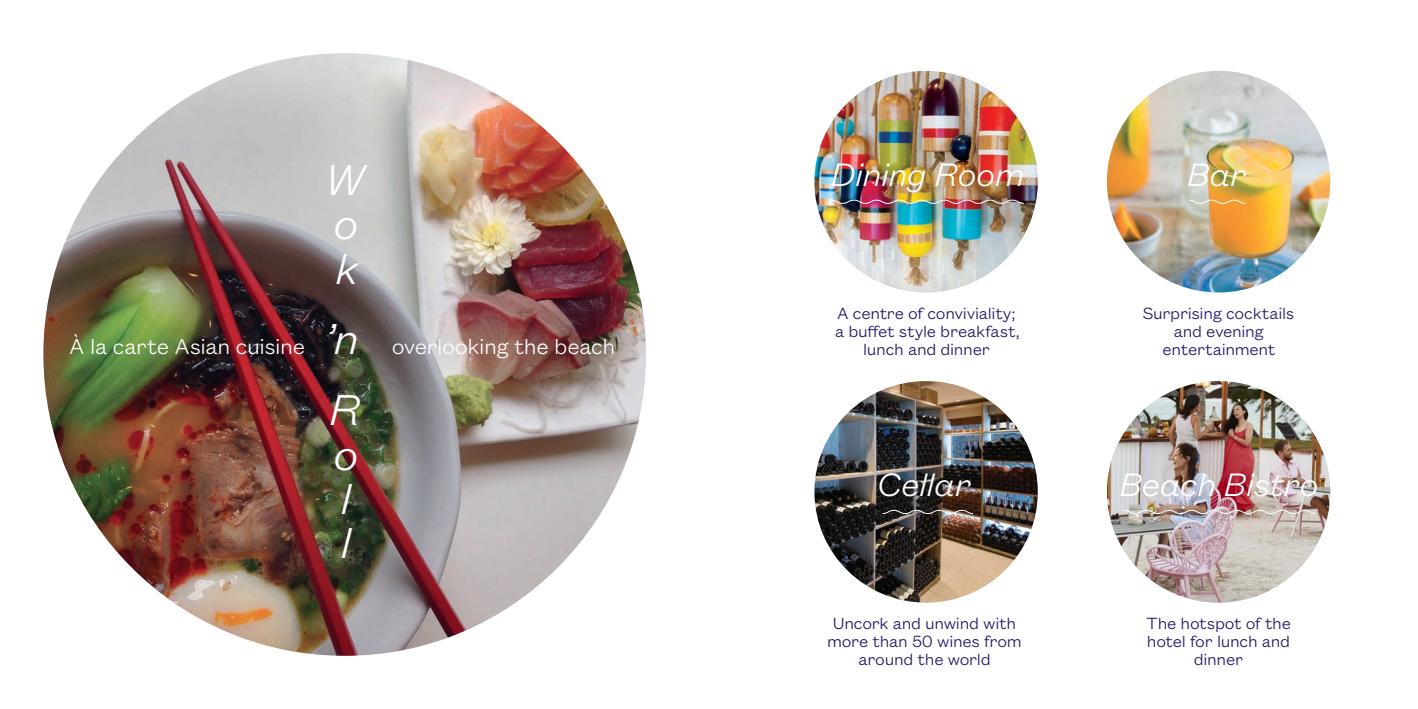
<style>
.page{position:relative;width:1418px;height:709px;background:#fff}
.page>*{position:absolute;margin:0;border:0;box-sizing:border-box;transform-origin:0 0}
.t1{font:italic 300 47.5px/44.2px "Founders Grotesk Text";color:#fff}
.t2{font:italic 300 35.62px "Founders Grotesk Text";letter-spacing:-.02em;color:#fff}
.t3{font:300 23.75px "Founders Grotesk Text";letter-spacing:-.02em;color:#fff}
.t4{font:300 17.75px/17.8px "Founders Grotesk Text";letter-spacing:-.015em;color:#191364;text-align:center}
</style>
<div class="page">
<img style="left:814px;top:381px;width:223px;height:221px">
<img style="left:1106px;top:71px;width:224px;height:221px">
<img style="left:814px;top:71px;width:223px;height:221px">
<img style="left:43px;top:53px;width:603px;height:603px;border-radius:301px">
<svg style="left:830px;top:199px;width:194px;height:5px"></svg>
<svg style="left:881px;top:509px;width:93px;height:5px"></svg>
<svg style="left:1187px;top:199px;width:59px;height:5px"></svg>
<img style="left:1106px;top:381px;width:224px;height:221px">
<svg style="left:1122px;top:509px;width:195px;height:5px"></svg>
<h1 class="t1" style="left:325px;top:154px;width:41px;text-align:justify">W o k</h1>
<h1 class="t1" style="left:324px;top:300px;width:38px;line-height:70.9px">’n<br>R</h1>
<h1 class="t1" style="left:333px;top:429px;width:27px">o l l</h1>
<h3 class="t3" style="left:69px;top:331px;width:237px">À la carte Asian cuisine</h3>
<h3 class="t3" style="left:392px;top:331px;width:225px">overlooking the beach</h3>
<h2 class="t2" style="left:830px;top:151px;width:195px">Dining Room</h2>
<h2 class="t2" style="left:1187px;top:151px;width:61px">Bar</h2>
<p class="t4" style="left:835px;top:303px;width:186px">A centre of conviviality; a buffet style breakfast, lunch and dinner</p>
<h2 class="t2" style="left:877px;top:461px;width:95px">Cellar</h2>
<p class="t4" style="left:827px;top:613px;width:196px">Uncork and unwind with more than 50 wines from around the world</p>
<p class="t4" style="left:1142px;top:303px;width:153px">Surprising cocktails and evening entertainment</p>
<h2 class="t2" style="left:1119px;top:461px;width:201px">Beach Bistro</h2>
<p class="t4" style="left:1146px;top:613px;width:146px">The hotspot of the hotel for lunch and dinner</p>
</div>
